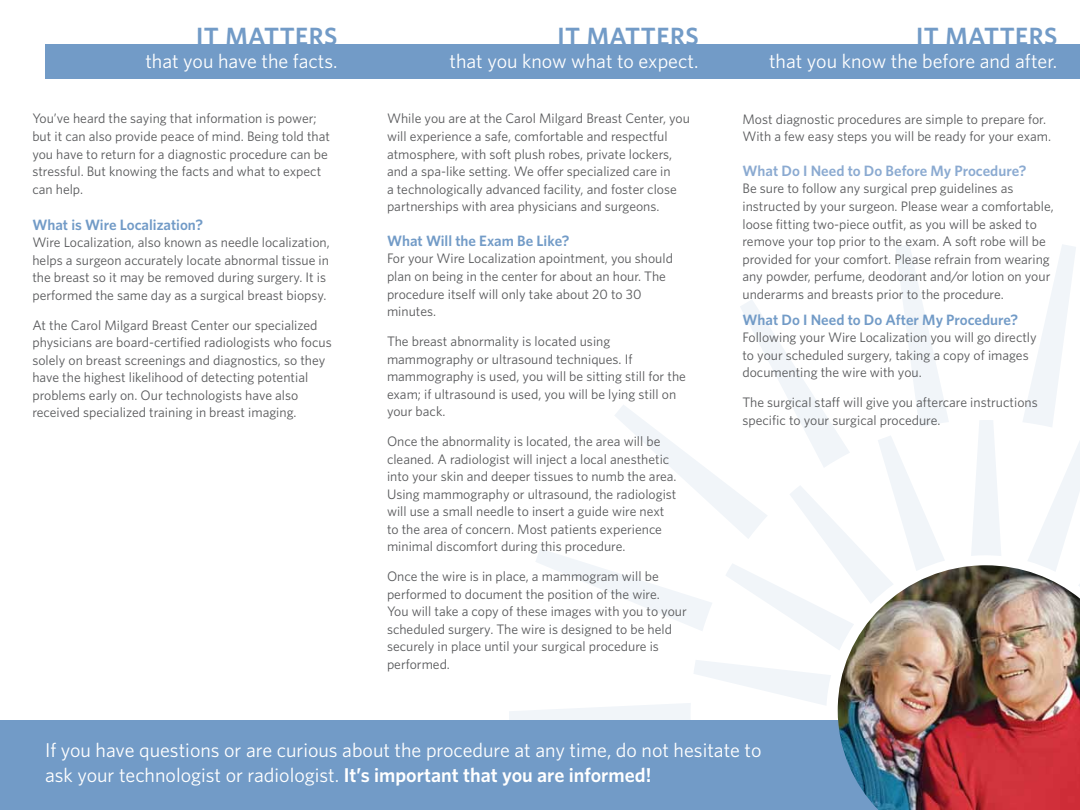
<style>
.page{position:relative;width:1080px;height:810px;background:#fff}
.page>*{position:absolute;margin:0;border:0;box-sizing:border-box;transform-origin:0 0}
.t1{font:600 25px "Whitney";letter-spacing:.02em;color:#729bc7}
.t2{font:20px/25px "Whitney";color:#fff}
.t3{font:600 15px "Whitney";color:#729bc7}
.t4{font:600 15px "Whitney";color:#8baad1}
.t5{font:13.75px/17.5px "Whitney";color:#58595b}
.s1{font-weight:600}
</style>
<div class="page">
<svg style="left:509px;top:245px;width:571px;height:475px"></svg>
<div style="left:0;top:720px;width:1080px;height:90px;background:#729bc7"></div>
<div style="left:45px;top:44px;width:1035px;height:35px;background:#729bc7"></div>
<img style="left:838px;top:565px;width:242px;height:245px">
<h1 class="t1" style="left:196px;top:21px;width:143px">it matters</h1>
<h1 class="t1" style="left:558px;top:21px;width:143px">it matters</h1>
<h2 class="t2" style="left:145px;top:48px;width:194px">that you have the facts.</h2>
<h2 class="t2" style="left:449px;top:48px;width:251px">that you know what to expect.</h2>
<p class="t5" style="left:32px;top:110px;width:299px">You’ve heard the saying that information is power; but it can also provide peace of mind. Being told that you have to return for a diagnostic procedure can be stressful. But knowing the facts and what to expect can help.</p>
<p class="t3" style="left:32px;top:215px;width:172px">What is Wire Localization?</p>
<p class="t5" style="left:32px;top:233px;width:299px">Wire Localization, also known as needle localization, helps a surgeon accurately locate abnormal tissue in the breast so it may be removed during surgery. It is performed the same day as a surgical breast biopsy.</p>
<p class="t5" style="left:32px;top:316px;width:301px">At the Carol Milgard Breast Center our specialized physicians are board-certified radiologists who focus solely on breast screenings and diagnostics, so they have the highest likelihood of detecting potential problems early on. Our technologists have also received specialized training in breast imaging.</p>
<p class="t5" style="left:387px;top:110px;width:304px">While you are at the Carol Milgard Breast Center, you will experience a safe, comfortable and respectful atmosphere, with soft plush robes, private lockers, and a spa-like setting. We offer specialized care in<br>a technologically advanced facility, and foster close partnerships with area physicians and surgeons.</p>
<p class="t3" style="left:387px;top:232px;width:184px">What Will the Exam Be Like?</p>
<p class="t5" style="left:387px;top:250px;width:288px">For your Wire Localization apointment, you should plan on being in the center for about an hour. The procedure itself will only take about 20 to 30 minutes.</p>
<p class="t5" style="left:387px;top:332px;width:300px">The breast abnormality is located using mammography or ultrasound techniques. If mammography is used, you will be sitting still for the exam; if ultrasound is used, you will be lying still on your back.</p>
<p class="t5" style="left:387px;top:432px;width:291px">Once the abnormality is located, the area will be cleaned. A radiologist will inject a local anesthetic into your skin and deeper tissues to numb the area.<br>Using mammography or ultrasound, the radiologist will use a small needle to insert a guide wire next to the area of concern. Most patients experience minimal discomfort during this procedure.</p>
<p class="t5" style="left:387px;top:567px;width:301px">Once the wire is in place, a mammogram will be performed to document the position of the wire.<br>You will take a copy of these images with you to your scheduled surgery. The wire is designed to be held securely in place until your surgical procedure is performed.</p>
<h1 class="t1" style="left:916px;top:21px;width:143px">it matters</h1>
<h2 class="t2" style="left:769px;top:48px;width:290px">that you know the before and after.</h2>
<p class="t5" style="left:743px;top:110px;width:310px">Most diagnostic procedures are simple to prepare for.<br>With a few easy steps you will be ready for your exam.</p>
<p class="t4" style="left:742px;top:162px;width:285px">What Do I Need to Do Before My Procedure?</p>
<p class="t5" style="left:742px;top:180px;width:313px">Be sure to follow any surgical prep guidelines as instructed by your surgeon. Please wear a comfortable, loose fitting two-piece outfit, as you will be asked to remove your top prior to the exam. A soft robe will be provided for your comfort. Please refrain from wearing any powder, perfume, deodorant and/or lotion on your underarms and breasts prior to the procedure.</p>
<p class="t3" style="left:742px;top:310px;width:277px">What Do I Need to Do After My Procedure?</p>
<p class="t5" style="left:742px;top:328px;width:296px">Following your Wire Localization you will go directly to your scheduled surgery, taking a copy of images documenting the wire with you.</p>
<p class="t5" style="left:742px;top:393px;width:297px">The surgical staff will give you aftercare instructions specific to your surgical procedure.</p>
<h2 class="t2" style="left:45px;top:738px;width:718px">If you have questions or are curious about the procedure at any time, do not hesitate to ask your technologist or radiologist. <span class="s1">It’s important that you are informed!</span></h2>
</div>
